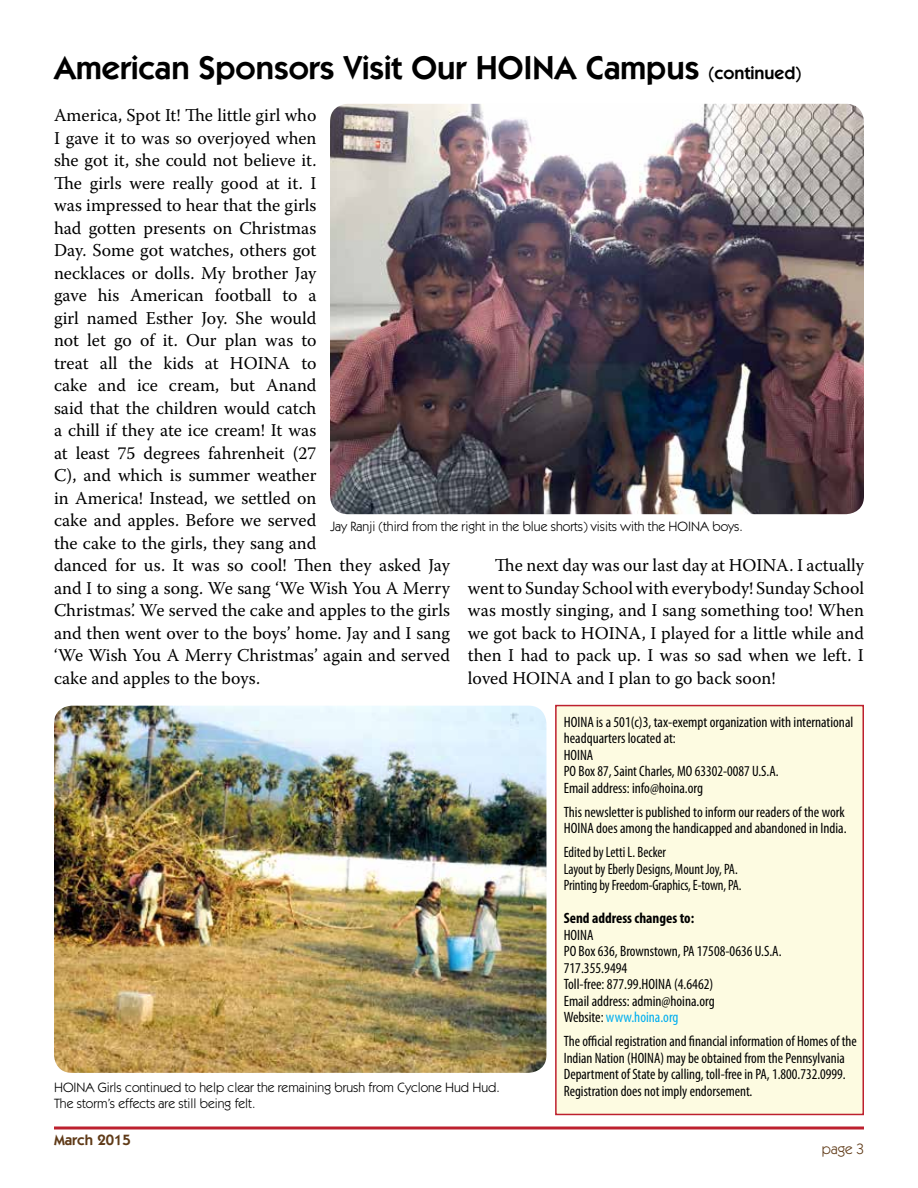
<style>
.page{position:relative;width:918px;height:1188px;background:#fff}
.page>*{position:absolute;margin:0;border:0;box-sizing:border-box;transform-origin:0 0}
.t1{font:600 33px "Itc Kabel";color:#000}
.t2{font:18px/22.5px "Warnock Pro";color:#000}
.t3{font:condensed 15px/16.5px "Myriad Pro";color:#000}
.t4{font:condensed 15px/16.5px "Myriad Pro";color:#000;scale:.94 1}
.t5{font:600 15px "Itc Kabel";color:#5f3a17}
.t6{font:15px "Itc Kabel";color:#5f3a17}
.t7{font:13.5px/16.5px "Itc Kabel";color:#000}
.s1{font-size:18px}
.s2{font-weight:700}
.s3{color:#00aeef}
</style>
<div class="page">
<svg style="left:54px;top:1126px;width:810px;height:4px;background:#cd5762"></svg>
<div style="left:555px;top:705px;width:309px;height:410px;background:#fdfbe1;border:2px solid #bd202e"></div>
<img style="left:330px;top:104px;width:534px;height:410px">
<img style="left:54px;top:706px;width:492px;height:367px">
<p class="t1" style="left:54px;top:48px;width:749px">American Sponsors Visit Our HOINA Campus <span class="s1">(continued)</span></p>
<p class="t2" style="left:54px;top:104px;width:398px">America, Spot It! The little girl who<br>I gave it to was so overjoyed when<br>she got it, she could not believe it.<br>The girls were really good at it. I<br>was impressed to hear that the girls<br>had gotten presents on Christmas<br>Day. Some got watches, others got<br>necklaces or dolls. My brother Jay<br>gave his American football to a<br>girl named Esther Joy. She would<br>not let go of it. Our plan was to<br>treat all the kids at HOINA to<br>cake and ice cream, but Anand<br>said that the children would catch<br>a chill if they ate ice cream! It was<br>at least 75 degrees fahrenheit (27<br>C), and which is summer weather<br>in America! Instead, we settled on<br>cake and apples. Before we served<br>the cake to the girls, they sang and<br>danced for us. It was so cool! Then they asked Jay and I to sing a song. We sang ‘We Wish You A Merry Christmas’. We served the cake and apples to the girls and then went over to the boys’ home. Jay and I sang ‘We Wish You A Merry Christmas’ again and served cake and apples to the boys.</p>
<p class="t7" style="left:330px;top:518px;width:414px">Jay Ranji (third from the right in the blue shorts) visits with the HOINA boys.</p>
<p class="t2" style="left:468px;top:554px;width:398px;text-align:justify;text-indent:27px">The next day was our last day at HOINA. I actually went to Sunday School with everybody! Sunday School was mostly singing, and I sang something too! When we got back to HOINA, I played for a little while and then I had to pack up. I was so sad when we left. I loved HOINA and I plan to go back soon!</p>
<p class="t7" style="left:54px;top:1079px;width:447px">HOINA Girls continued to help clear the remaining brush from Cyclone Hud Hud.<br>The storm’s effects are still being felt.</p>
<p class="t5" style="left:54px;top:1131px;width:78px">March 2015</p>
<p class="t3" style="left:564px;top:713px;width:291px">HOINA is a 501(c)3, tax-exempt organization with international headquarters located at:<br>HOINA<br>PO Box 87, Saint Charles, MO 63302-0087 U.S.A.<br>Email address: info@hoina.org</p>
<p class="t3" style="left:564px;top:803px;width:284px">This newsletter is published to inform our readers of the work<br>HOINA does among the handicapped and abandoned in India.</p>
<p class="t4" style="left:564px;top:844px;width:191px">Edited by Letti L. Becker<br>Layout by Eberly Designs, Mount Joy, PA.<br>Printing by Freedom-Graphics, E-town, PA.</p>
<p class="t3" style="left:564px;top:910px;width:219px"><span class="s2">Send address changes to:<br></span>HOINA<br>PO Box 636, Brownstown, PA 17508-0636 U.S.A.<br>717.355.9494<br>Toll-free: 877.99.HOINA (4.6462)<br>Email address: admin@hoina.org<br>Website: <span class="s3">www.hoina.org</span></p>
<p class="t3" style="left:564px;top:1033px;width:295px">The official registration and financial information of Homes of the Indian Nation (HOINA) may be obtained from the Pennsylvania Department of State by calling, toll-free in PA, 1.800.732.0999.<br>Registration does not imply endorsement.</p>
<p class="t6" style="left:822px;top:1140px;width:44px">page 3</p>
</div>
